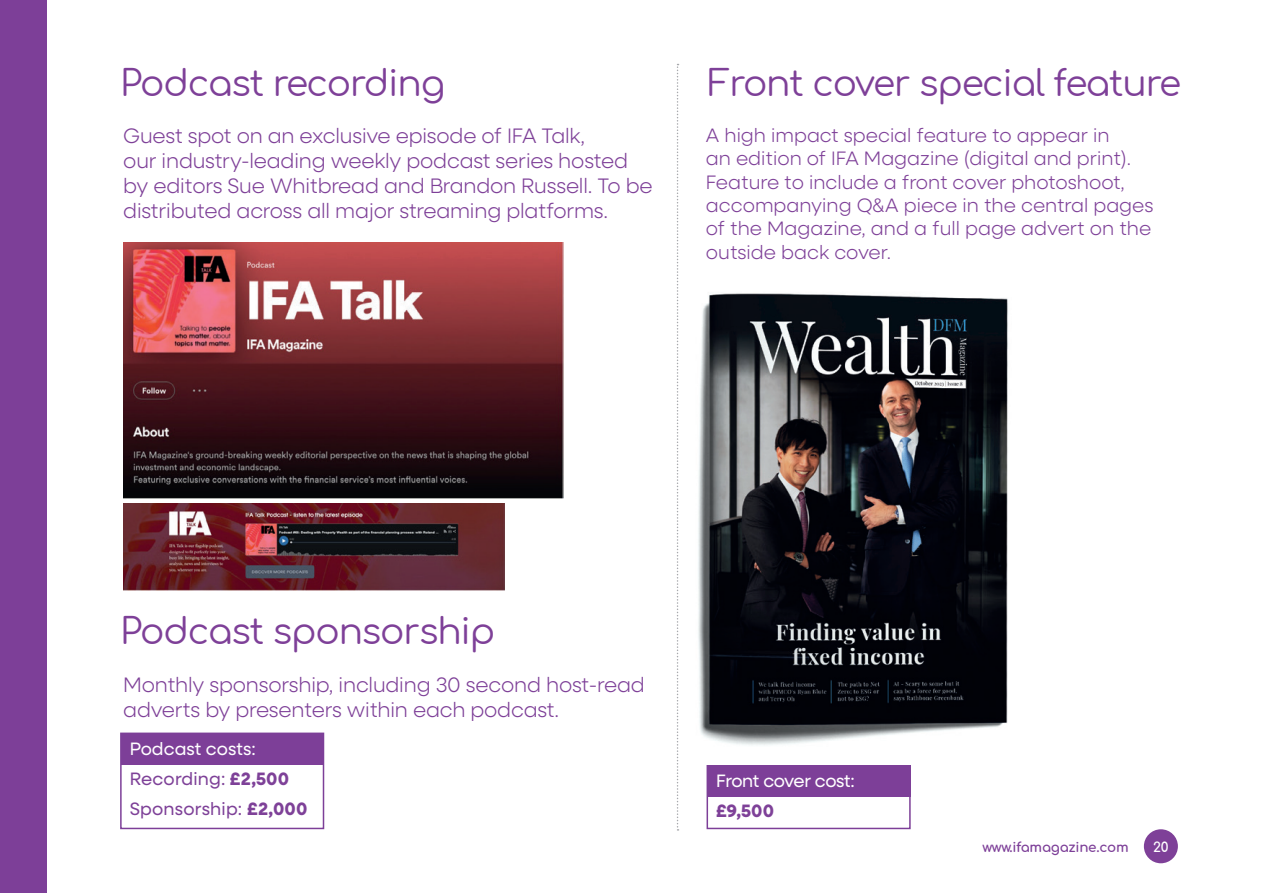
<style>
.page{position:relative;width:1263px;height:893px;background:#fff}
.page>*{position:absolute;margin:0;border:0;box-sizing:border-box;transform-origin:0 0}
.t1{font:36px "Comfortaa";letter-spacing:-.03em;color:#7e4098}
.t2{font:300 21px/25.2px "Neulis Sans";letter-spacing:-.01em;color:#7e4098}
.t3{font:300 19.5px/23.4px "Neulis Sans";color:#7e4098}
.t4{font:18px/30px "Neulis Sans";letter-spacing:.01em;color:#7e4198}
.t5{font:18px "Neulis Sans";letter-spacing:-.03em;color:#fff}
.t6{font:700 18px "Neulis Sans";color:#7e4198}
.t7{font:700 13.5px "Comfortaa";letter-spacing:-.02em;color:#7d3f98}
.t8{font:700 13.5px "Comfortaa";color:#fff}
.s1{color:#fff}
.s2{font-weight:700}
</style>
<div class="page">
<div style="left:0;top:0;width:47px;height:893px;background:#7d3f98"></div>
<div style="left:1144px;top:829px;width:34px;height:34px;background:#7e4098;border-radius:50%"></div>
<img style="left:123px;top:243px;width:441px;height:255px">
<img style="left:123px;top:504px;width:382px;height:87px">
<div style="left:122px;top:733px;width:202px;height:31px;background:#7d3f98"></div>
<div style="left:120px;top:733px;width:204px;height:96px;border:2px solid #7d3f98"></div>
<svg style="left:677px;top:64px;width:1px;height:767px"></svg>
<img style="left:698px;top:293px;width:310px;height:452px">
<div style="left:708px;top:765px;width:203px;height:32px;background:#7d3f98"></div>
<div style="left:706px;top:765px;width:205px;height:64px;border:2px solid #7d3f98"></div>
<h1 class="t1" style="left:120px;top:50px;width:326px">Podcast recording</h1>
<p class="t2" style="left:123px;top:122px;width:531px">Guest spot on an exclusive episode of IFA Talk,<br>our industry-leading weekly podcast series hosted by editors Sue Whitbread and Brandon Russell. To be distributed across all major streaming platforms.</p>
<h1 class="t1" style="left:708px;top:50px;width:475px">Front cover special feature</h1>
<p class="t3" style="left:706px;top:122px;width:449px">A high impact special feature to appear in<br>an edition of IFA Magazine (digital and print).<br>Feature to include a front cover photoshoot, accompanying Q&amp;A piece in the central pages of the Magazine, and a full page advert on the outside back cover.</p>
<h1 class="t1" style="left:120px;top:598px;width:377px">Podcast sponsorship</h1>
<p class="t2" style="left:123px;top:671px;width:523px">Monthly sponsorship, including 30 second host-read adverts by presenters within each podcast.</p>
<p class="t4" style="left:130px;top:733px;width:179px"><span class="s1">Podcast costs:<br></span>Recording: <span class="s2">£2,500<br></span>Sponsorship: <span class="s2">£2,000</span></p>
<p class="t5" style="left:716px;top:768px;width:140px">Front cover cost:</p>
<p class="t6" style="left:716px;top:798px;width:60px">£9,500</p>
<p class="t7" style="left:982px;top:835px;width:148px">www.ifamagazine.com</p>
<p class="t8" style="left:1153px;top:835px;width:17px">20</p>
</div>
